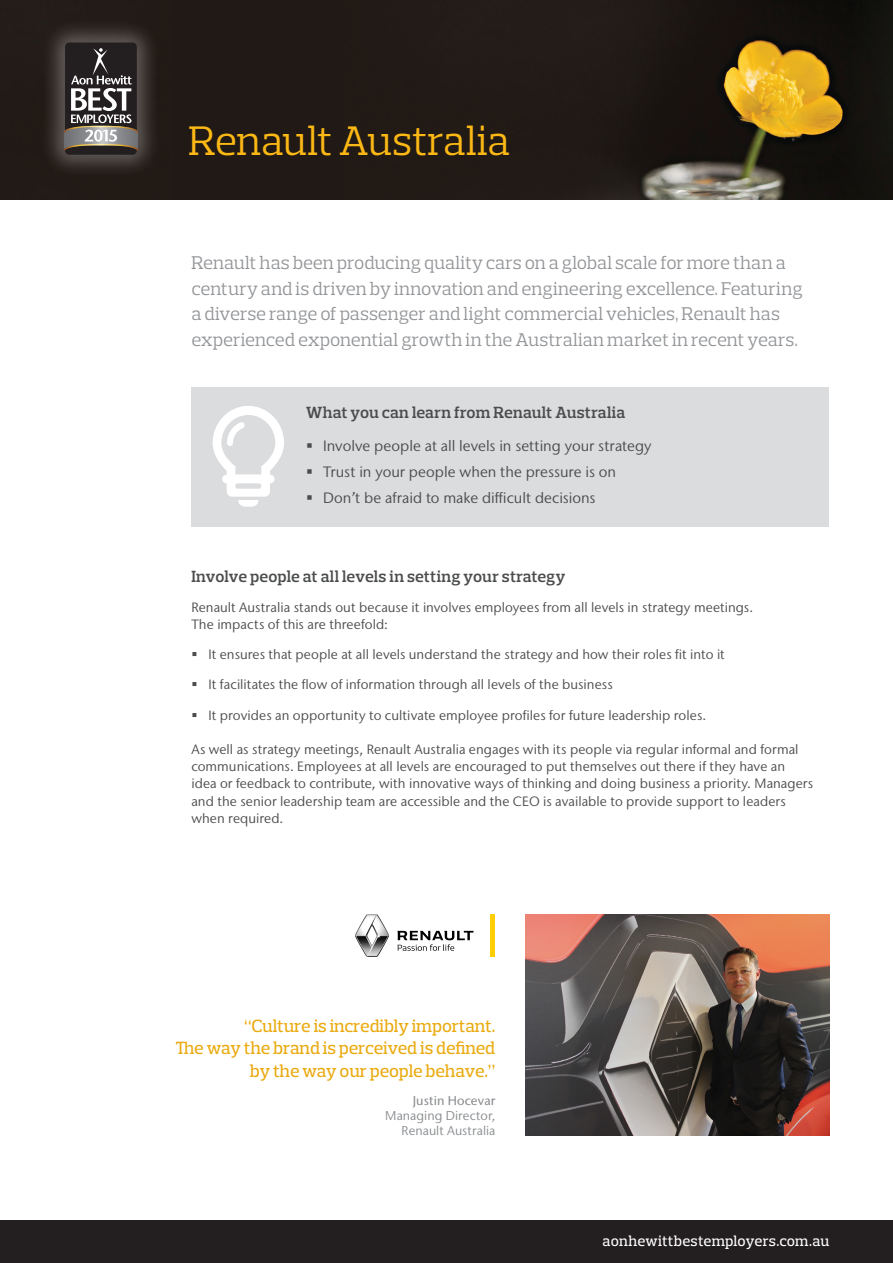
<style>
.page{position:relative;width:893px;height:1263px;background:#fff}
.page>*{position:absolute;margin:0;border:0;box-sizing:border-box;transform-origin:0 0}
.CS_Company_name{font:42px "Prelo Slab";letter-spacing:-.01em;color:#fcb814}
.CS_intro_A4{font:18.75px/25.5px "Prelo Slab";color:#939598}
.CS_Quote{font:500 18px/22.5px "Prelo Slab";letter-spacing:-.01em;color:#eaab11;text-align:right}
.CS_sub-heading{font:600 16.5px "Prelo Slab";letter-spacing:.005em;color:#4b4c4d}
.t1{font:15px "Stone Sans IIITC Pro";color:#4b4c4d}
.t2{font:500 15px "Prelo Slab";letter-spacing:.01em;color:#fff}
.CS_body_A4{font:13.5px/17.2px "Stone Sans IIITC Pro";letter-spacing:.005em;color:#4b4c4d}
.CS_Quote_person{font:12.75px/15.3px "Stone Sans IIITC Pro";letter-spacing:.005em;color:#898b8e;text-align:right}
.s1{font-weight:500}
</style>
<div class="page">
<img style="left:0;top:0;width:893px;height:200px">
<div style="left:40px;top:19px;width:122px;height:160px;background:#fff;opacity:.3"></div>
<div style="left:65px;top:43px;width:72px;height:112px;background:#231f20;border-radius:4px"></div>
<svg style="left:64px;top:48px;width:74px;height:106px"></svg>
<div style="left:191px;top:387px;width:638px;height:140px;background:#dbdcde"></div>
<svg style="left:213px;top:406px;width:71px;height:101px"></svg>
<div style="left:0;top:1220px;width:893px;height:43px;background:#231f20"></div>
<div style="left:490px;top:914px;width:5px;height:43px;background:#ffce00"></div>
<svg style="left:355px;top:914px;width:34px;height:43px"></svg>
<svg style="left:397px;top:931px;width:76px;height:20px"></svg>
<img style="left:525px;top:914px;width:304px;height:221px">
<p class="CS_Company_name" style="left:189px;top:115px;width:323px">Renault Australia</p>
<p class="CS_intro_A4" style="left:191px;top:250px;width:613px">Renault has been producing quality cars on a global scale for more than a century and is driven by innovation and engineering excellence. Featuring a diverse range of passenger and light commercial vehicles, Renault has experienced exponential growth in the Australian market in recent years.</p>
<p class="CS_sub-heading" style="left:306px;top:403px;width:321px">What you can learn from Renault Australia</p>
<p class="t1" style="left:323px;top:436px;width:330px">Involve people at all levels in setting your strategy</p>
<p class="t1" style="left:323px;top:462px;width:295px">Trust in your people when the pressure is on</p>
<p class="t1" style="left:323px;top:488px;width:274px">Don’t be afraid to make difficult decisions</p>
<p class="CS_sub-heading" style="left:191px;top:566px;width:375px">Involve people at all levels in setting your strategy</p>
<p class="CS_body_A4" style="left:191px;top:599px;width:563px">Renault Australia stands out because it involves employees from all levels in strategy meetings.<br>The impacts of this are threefold:</p>
<p class="CS_body_A4" style="left:208px;top:646px;width:518px">It ensures that people at all levels understand the strategy and how their roles fit into it</p>
<p class="CS_body_A4" style="left:208px;top:676px;width:406px">It facilitates the flow of information through all levels of the business</p>
<p class="CS_body_A4" style="left:208px;top:706px;width:499px">It provides an opportunity to cultivate employee profiles for future leadership roles.</p>
<p class="CS_body_A4" style="left:191px;top:740px;width:623px">As well as strategy meetings, Renault Australia engages with its people via regular informal and formal communications. Employees at all levels are encouraged to put themselves out there if they have an idea or feedback to contribute, with innovative ways of thinking and doing business a priority. Managers and the senior leadership team are accessible and the CEO is available to provide support to leaders when required.</p>
<p class="CS_Quote" style="left:175px;top:1014px;width:321px">“Culture is incredibly important.<br>The way the brand is perceived is defined by the way our people behave.”</p>
<p class="CS_Quote_person" style="left:385px;top:1092px;width:112px"><span class="s1">Justin Hocevar<br></span>Managing Director,<br>Renault Australia</p>
<p class="t2" style="left:603px;top:1232px;width:228px">aonhewittbestemployers.com.au</p>
</div>
